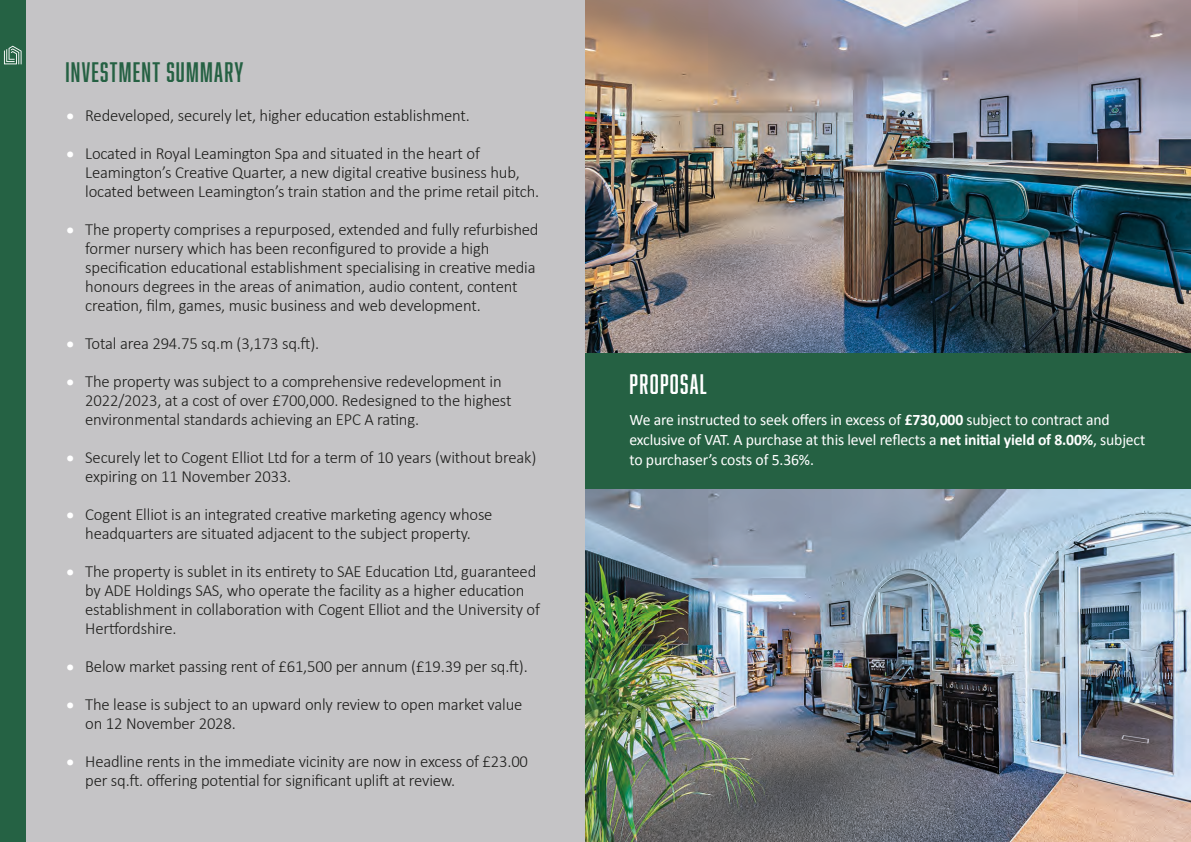
<style>
.page{position:relative;width:1191px;height:842px;background:#fff}
.page>*{position:absolute;margin:0;border:0;box-sizing:border-box;transform-origin:0 0}
.t1{font:26px "Abolition";letter-spacing:.05em;color:#256143}
.t2{font:26px "Abolition";letter-spacing:.05em;color:#fff}
.t3{font:300 17px/19px "Calibri";letter-spacing:-.01em;color:#1d1d1b}
.t4{font:16px/20px "Calibri";letter-spacing:-.01em;color:#fff}
.s1{font-size:21px;color:#fff}
.s2{font-weight:700}
</style>
<div class="page">
<div style="left:26px;top:0;width:559px;height:842px;background:#c5c4c6"></div>
<div style="left:0;top:0;width:26px;height:842px;background:#256244"></div>
<svg style="left:4px;top:46px;width:18px;height:18px"></svg>
<div style="left:585px;top:353px;width:606px;height:136px;background:#256143"></div>
<img style="left:585px;top:0;width:606px;height:353px">
<img style="left:585px;top:489px;width:606px;height:353px">
<p class="t1" style="left:65px;top:57px;width:180px">INVESTMENT SUMMARY</p>
<p class="t3" style="left:65px;top:105px;width:406px"><span class="s1">•</span> Redeveloped, securely let, higher education establishment.</p>
<p class="t3" style="left:85px;top:143px;width:455px;text-indent:-20px"><span class="s1">•</span> Located in Royal Leamington Spa and situated in the heart of<br>Leamington’s Creative Quarter, a new digital creative business hub, located between Leamington’s train station and the prime retail pitch.</p>
<p class="t3" style="left:85px;top:219px;width:455px;text-indent:-20px"><span class="s1">•</span> The property comprises a repurposed, extended and fully refurbished former nursery which has been reconfigured to provide a high specification educational establishment specialising in creative media honours degrees in the areas of animation, audio content, content creation, film, games, music business and web development.</p>
<p class="t3" style="left:65px;top:333px;width:255px"><span class="s1">•</span> Total area 294.75 sq.m (3,173 sq.ft).</p>
<p class="t3" style="left:85px;top:371px;width:428px;text-indent:-20px"><span class="s1">•</span> The property was subject to a comprehensive redevelopment in<br>2022/2023, at a cost of over £700,000. Redesigned to the highest environmental standards achieving an EPC A rating.</p>
<p class="t3" style="left:85px;top:447px;width:452px;text-indent:-20px"><span class="s1">•</span> Securely let to Cogent Elliot Ltd for a term of 10 years (without break) expiring on 11 November 2033.</p>
<p class="t3" style="left:65px;top:504px;width:429px;text-align:center"><span class="s1">•</span> Cogent Elliot is an integrated creative marketing agency whose headquarters are situated adjacent to the subject property.</p>
<p class="t3" style="left:85px;top:561px;width:456px;text-indent:-20px"><span class="s1">•</span> The property is sublet in its entirety to SAE Education Ltd, guaranteed by ADE Holdings SAS, who operate the facility as a higher education establishment in collaboration with Cogent Elliot and the University of Hertfordshire.</p>
<p class="t3" style="left:65px;top:656px;width:464px"><span class="s1">•</span> Below market passing rent of £61,500 per annum (£19.39 per sq.ft).</p>
<p class="t3" style="left:85px;top:694px;width:439px;text-indent:-20px"><span class="s1">•</span> The lease is subject to an upward only review to open market value on 12 November 2028.</p>
<p class="t3" style="left:85px;top:751px;width:444px;text-indent:-20px"><span class="s1">•</span> Headline rents in the immediate vicinity are now in excess of £23.00 per sq.ft. offering potential for significant uplift at review.</p>
<p class="t2" style="left:629px;top:369px;width:79px">PROPOSAL</p>
<p class="t4" style="left:629px;top:410px;width:517px">We are instructed to seek offers in excess of <span class="s2">£730,000</span> subject to contract and exclusive of VAT. A purchase at this level reflects a <span class="s2">net initial yield of 8.00%</span>, subject to purchaser’s costs of 5.36%.</p>
</div>
